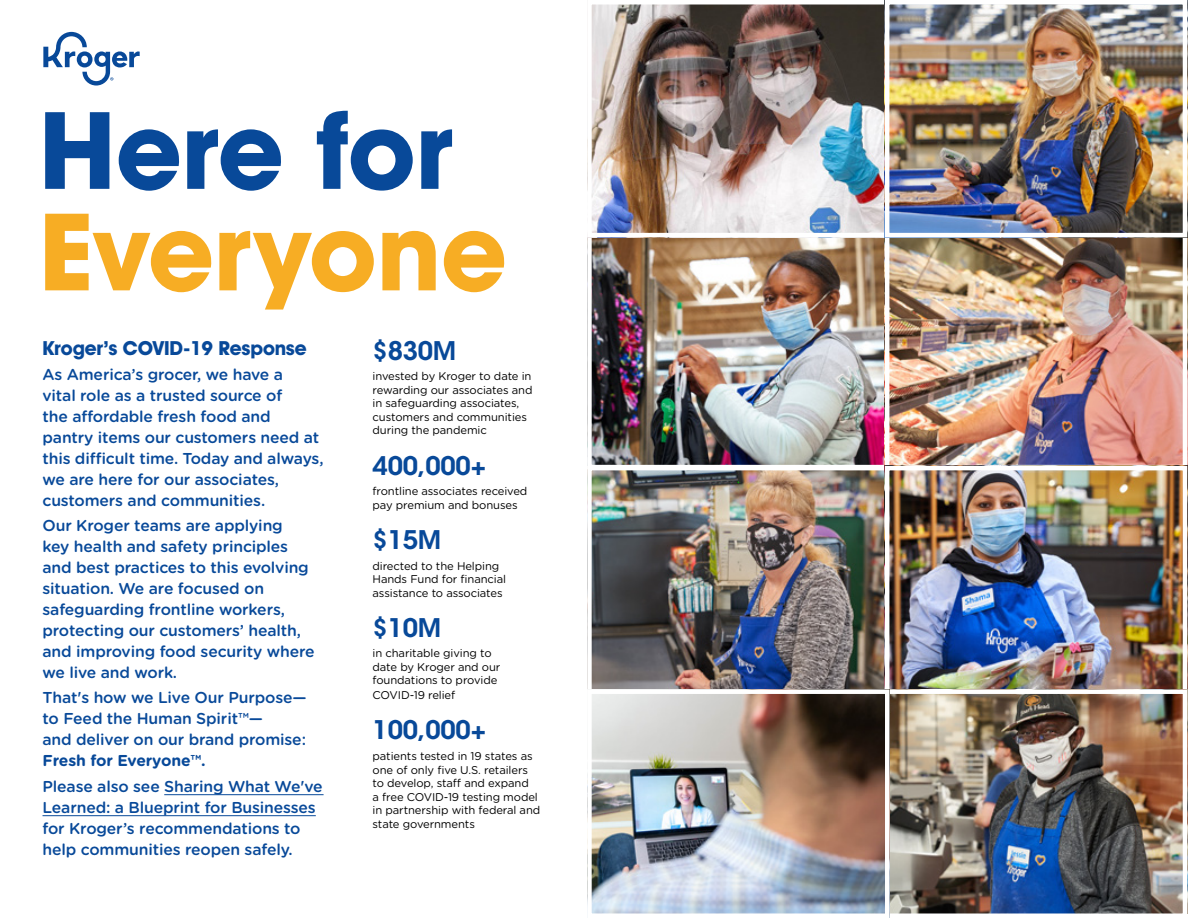
<style>
.page{position:relative;width:1188px;height:918px;background:#fff}
.page>*{position:absolute;margin:0;border:0;box-sizing:border-box;transform-origin:0 0}
.t1{font:700 103.65px/101.6px "ITC Avant Garde Std";letter-spacing:-.01em;color:#f7ad24}
.t2{font:600 25.5px "ITC Avant Garde Std";letter-spacing:-.01em;color:#084999}
.t3{font:700 19.5px "Avant Garde IT Cby BT";letter-spacing:-.01em;color:#084999}
.Intro_copy{font:500 15.75px/21px "Gotham Rounded";letter-spacing:-.01em;color:#084999}
.t4{font:11.25px/13.5px "Gotham Rounded";letter-spacing:-.01em;color:#000}
.s1{color:#084999}
.s2{font-weight:700}
</style>
<div class="page">
<img style="left:592px;top:237px;width:293px;height:452px">
<div style="left:587px;top:466px;width:303px;height:228px;border:4px solid #fff"></div>
<div style="left:587px;top:232px;width:303px;height:237px;border:4px solid #fff"></div>
<img style="left:890px;top:237px;width:292px;height:227px">
<div style="left:885px;top:232px;width:302px;height:237px;border:4px solid #fff"></div>
<img style="left:592px;top:5px;width:293px;height:227px">
<div style="left:587px;top:0;width:303px;height:237px;border:4px solid #fff"></div>
<img style="left:890px;top:471px;width:292px;height:218px">
<div style="left:885px;top:466px;width:302px;height:228px;border:4px solid #fff"></div>
<img style="left:890px;top:694px;width:292px;height:219px">
<div style="left:885px;top:689px;width:302px;height:229px;border:4px solid #fff"></div>
<img style="left:890px;top:5px;width:292px;height:227px">
<div style="left:885px;top:0;width:302px;height:237px;border:4px solid #fff"></div>
<img style="left:592px;top:694px;width:293px;height:219px">
<div style="left:587px;top:689px;width:303px;height:229px;border:4px solid #fff"></div>
<hr style="left:164px;top:794px;width:160px;height:1px;background:#084999">
<hr style="left:43px;top:815px;width:273px;height:1px;background:#084999">
<svg style="left:43px;top:32px;width:97px;height:54px"></svg>
<p class="t1" style="left:38px;top:99px;width:471px"><span class="s1">Here for<br></span>Everyone</p>
<h2 class="t3" style="left:43px;top:336px;width:266px">Kroger’s COVID-19 Response</h2>
<p class="Intro_copy" style="left:43px;top:363px;width:283px">As America’s grocer, we have a<br>vital role as a trusted source of<br>the affordable fresh food and pantry items our customers need at this difficult time. Today and always, we are here for our associates, customers and communities.</p>
<p class="Intro_copy" style="left:43px;top:514px;width:274px">Our Kroger teams are applying<br>key health and safety principles and best practices to this evolving situation. We are focused on safeguarding frontline workers, protecting our customers’ health, and improving food security where we live and work.</p>
<p class="Intro_copy" style="left:43px;top:687px;width:266px">That's how we Live Our Purpose— to Feed the Human Spirit™—<br>and deliver on our brand promise:<br><span class="s2">Fresh for Everyone™.</span></p>
<p class="Intro_copy" style="left:43px;top:775px;width:282px">Please also see Sharing What We've Learned: a Blueprint for Businesses for Kroger’s recommendations to help communities reopen safely.</p>
<p class="t2" style="left:373px;top:334px;width:85px">$830M</p>
<p class="t4" style="left:373px;top:369px;width:161px">invested by Kroger to date in rewarding our associates and in safeguarding associates, customers and communities during the pandemic</p>
<p class="t2" style="left:373px;top:449px;width:115px">400,000+</p>
<p class="t4" style="left:373px;top:484px;width:156px">frontline associates received pay premium and bonuses</p>
<p class="t2" style="left:373px;top:523px;width:70px">$15M</p>
<p class="t4" style="left:373px;top:558px;width:135px">directed to the Helping<br>Hands Fund for financial assistance to associates</p>
<p class="t2" style="left:373px;top:611px;width:70px">$10M</p>
<p class="t4" style="left:373px;top:646px;width:129px">in charitable giving to date by Kroger and our foundations to provide</p>
<p class="t4" style="left:373px;top:688px;width:84px">COVID-19 relief</p>
<p class="t2" style="left:373px;top:714px;width:115px">100,000+</p>
<p class="t4" style="left:373px;top:749px;width:169px">patients tested in 19 states as one of only five U.S. retailers to develop, staff and expand<br>a free COVID-19 testing model in partnership with federal and state governments</p>
</div>
